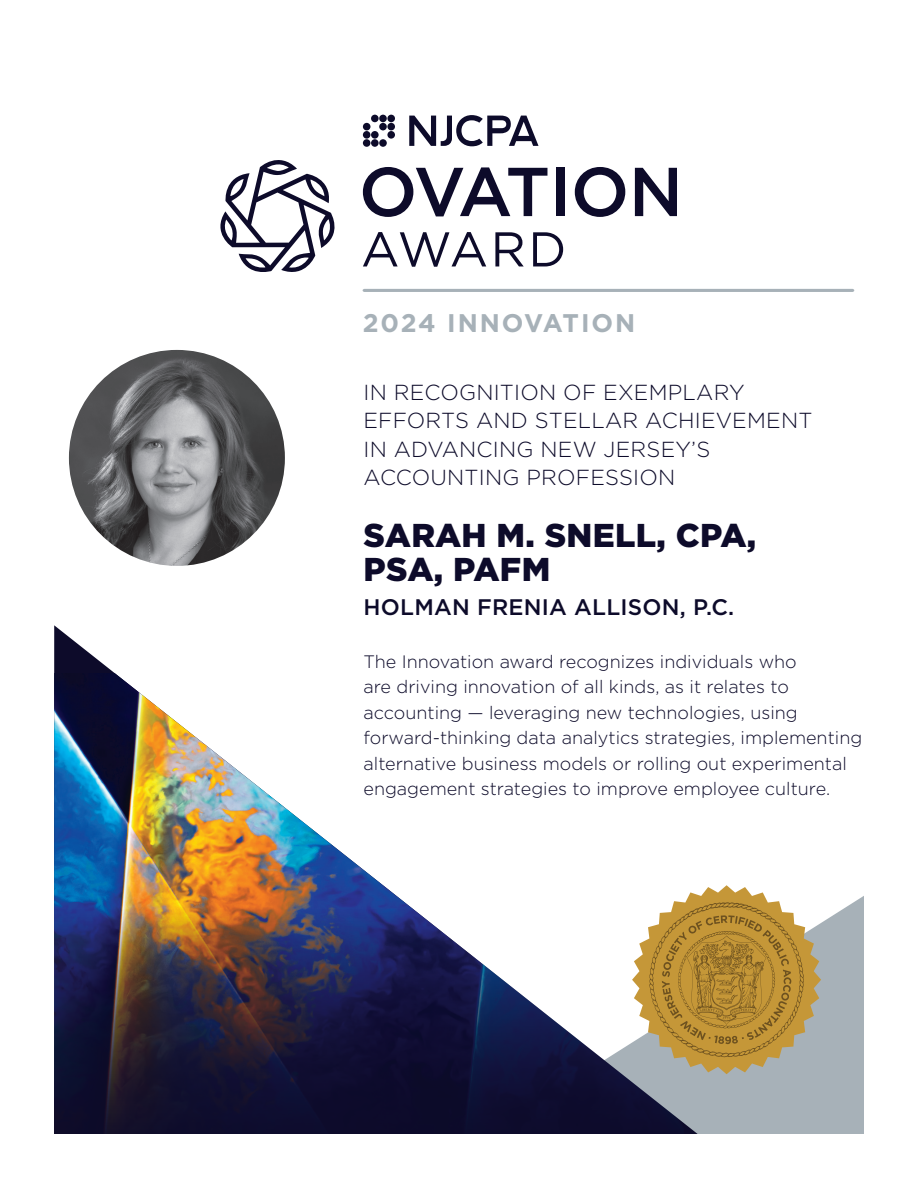
<style>
.page{position:relative;width:918px;height:1188px;background:#fff}
.page>*{position:absolute;margin:0;border:0;box-sizing:border-box;transform-origin:0 0}
.t1{font:900 33px/34.5px "Gotham";letter-spacing:.01em;color:#0d0b2a}
.t2{font:700 25.5px "Gotham";letter-spacing:.075em;color:#a7b1b8}
.t3{font:500 22.5px "Gotham";letter-spacing:.01em;color:#0d0b2a}
.t4{font:300 21.75px/28.5px "Gotham";letter-spacing:.01em;color:#0d0b2a}
.QUOTES{font:300 18px/25.5px "Gotham";color:#0d0b2a}
</style>
<div class="page">
<div style="left:698px;top:896px;width:166px;height:238px;background:#a7b1b8"></div>
<svg style="left:54px;top:625px;width:644px;height:509px"></svg>
<img style="left:54px;top:673px;width:629px;height:461px">
<img style="left:69px;top:350px;width:216px;height:216px;border-radius:108px">
<div style="left:387px;top:115px;width:8px;height:7px;background:#0d0b2a;border-radius:50%"></div>
<div style="left:379px;top:115px;width:8px;height:7px;background:#0d0b2a;border-radius:50%"></div>
<div style="left:371px;top:115px;width:8px;height:7px;background:#0d0b2a;border-radius:50%"></div>
<hr style="left:363px;top:289px;width:491px;height:3px;background:#a7b1b8;border-radius:2px">
<div style="left:387px;top:123px;width:8px;height:7px;background:#0d0b2a;border-radius:50%"></div>
<div style="left:379px;top:123px;width:8px;height:7px;background:#0d0b2a;border-radius:50%"></div>
<div style="left:363px;top:123px;width:7px;height:7px;background:#0d0b2a;border-radius:50%"></div>
<svg style="left:635px;top:168px;width:42px;height:48px"></svg>
<div style="left:387px;top:131px;width:8px;height:8px;background:#0d0b2a;border-radius:50%"></div>
<div style="left:371px;top:131px;width:8px;height:8px;background:#0d0b2a;border-radius:50%"></div>
<div style="left:363px;top:131px;width:7px;height:8px;background:#0d0b2a;border-radius:50%"></div>
<div style="left:379px;top:139px;width:8px;height:8px;background:#0d0b2a;border-radius:50%"></div>
<div style="left:371px;top:139px;width:8px;height:8px;background:#0d0b2a;border-radius:50%"></div>
<div style="left:363px;top:139px;width:7px;height:8px;background:#0d0b2a;border-radius:50%"></div>
<svg style="left:409px;top:115px;width:130px;height:31px"></svg>
<svg style="left:363px;top:167px;width:184px;height:50px"></svg>
<div style="left:556px;top:168px;width:9px;height:48px;background:#0d0b2a"></div>
<svg style="left:575px;top:167px;width:50px;height:50px"></svg>
<svg style="left:363px;top:232px;width:123px;height:35px"></svg>
<svg style="left:495px;top:232px;width:29px;height:34px"></svg>
<svg style="left:533px;top:232px;width:30px;height:34px"></svg>
<svg style="left:220px;top:160px;width:115px;height:112px"></svg>
<svg style="left:632px;top:885px;width:189px;height:189px"></svg>
<h2 class="t2" style="left:363px;top:306px;width:274px">2024 INNOVATION</h2>
<p class="t4" style="left:364px;top:377px;width:450px">IN RECOGNITION OF EXEMPLARY<br>EFFORTS AND STELLAR ACHIEVEMENT<br>IN ADVANCING NEW JERSEY’S<br>ACCOUNTING PROFESSION</p>
<p class="t1" style="left:364px;top:518px;width:394px">SARAH M. SNELL, CPA,<br>PSA, PAFM</p>
<p class="t3" style="left:364px;top:592px;width:372px">HOLMAN FRENIA ALLISON, P.C.</p>
<p class="QUOTES" style="left:364px;top:648px;width:500px">The Innovation award recognizes individuals who<br>are driving innovation of all kinds, as it relates to accounting — leveraging new technologies, using forward-thinking data analytics strategies, implementing alternative business models or rolling out experimental engagement strategies to improve employee culture.</p>
</div>
